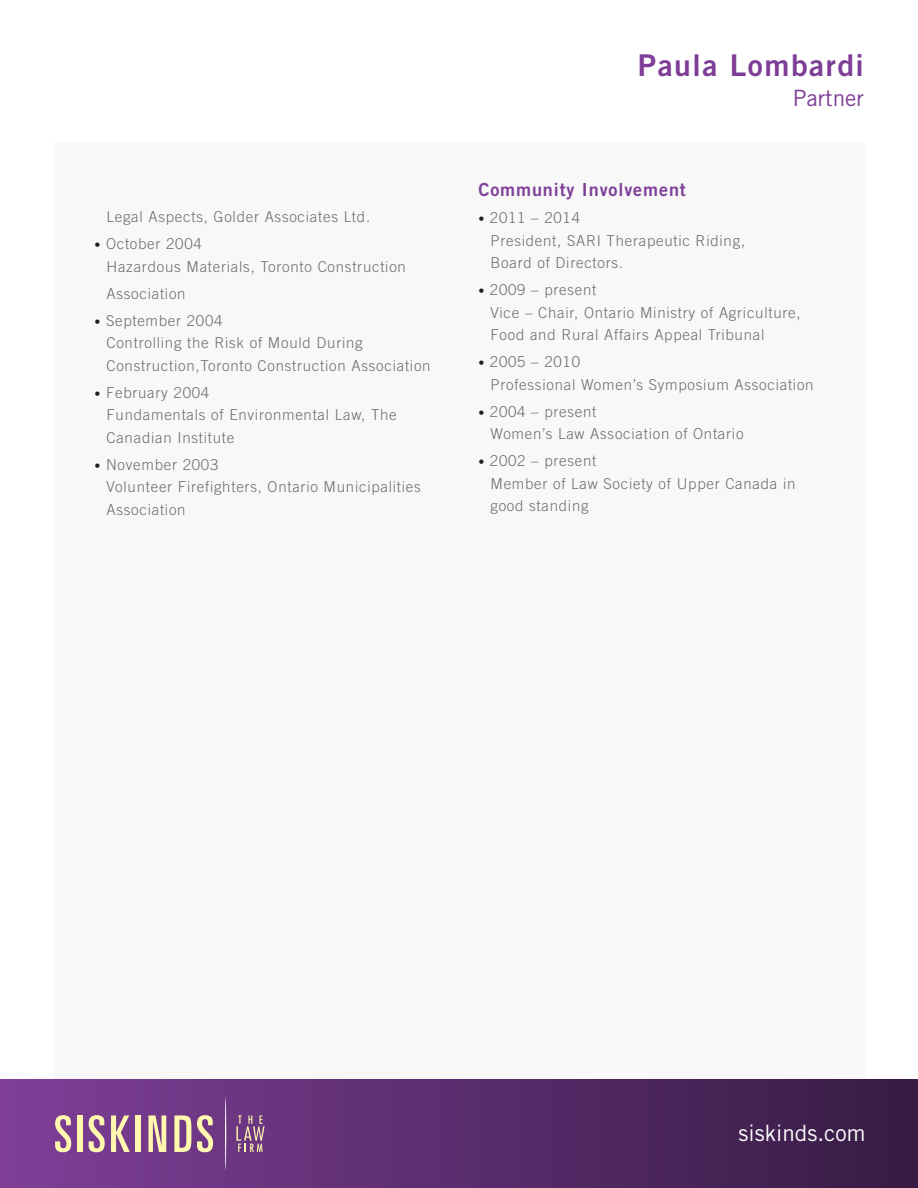
<style>
.page{position:relative;width:918px;height:1188px;background:#fff}
.page>*{position:absolute;margin:0;border:0;box-sizing:border-box;transform-origin:0 0}
.t1{font:30px "Trade Gothic LT Std Bd 2";letter-spacing:.05em;color:#7e3e98}
.t2{font:22.5px "Trade Gothic LT Std";color:#fff}
.t3{font:22.5px "Trade Gothic LT Std";color:#7e3e98}
.Main_copy{font:18px "Trade Gothic LT Std Bd 2";letter-spacing:.05em;color:#7e3e98}
.Main_copy-2{font:300 15px/22.5px "Trade Gothic LT Std";letter-spacing:.05em;color:#6c6d70}
.s1{font-size:12px;color:#231f20}
</style>
<div class="page">
<div style="left:54px;top:143px;width:810px;height:944px;background:#f8f8f8"></div>
<img style="left:1px;top:1080px;width:917px;height:108px">
<svg style="left:55px;top:1115px;width:16px;height:37px"></svg>
<div style="left:77px;top:1115px;width:5px;height:37px;background:#fff8ae"></div>
<svg style="left:89px;top:1115px;width:16px;height:37px"></svg>
<svg style="left:111px;top:1115px;width:19px;height:37px"></svg>
<div style="left:135px;top:1115px;width:5px;height:37px;background:#fff8ae"></div>
<svg style="left:148px;top:1115px;width:18px;height:37px"></svg>
<svg style="left:174px;top:1115px;width:17px;height:37px"></svg>
<svg style="left:197px;top:1115px;width:16px;height:37px"></svg>
<svg style="left:225px;top:1097px;width:1px;height:73px"></svg>
<svg style="left:236px;top:1115px;width:29px;height:37px"></svg>
<p class="Main_copy-2" style="left:106px;top:205px;width:265px">Legal Aspects, Golder Associates Ltd.</p>
<p class="Main_copy-2" style="left:94px;top:232px;width:109px"><span class="s1">•</span> October 2004</p>
<p class="Main_copy-2" style="left:106px;top:253px;width:301px;line-height:27px">Hazardous Materials, Toronto Construction<br>Association</p>
<p class="Main_copy-2" style="left:94px;top:309px;width:129px"><span class="s1">•</span> September 2004</p>
<p class="Main_copy-2" style="left:106px;top:331px;width:326px">Controlling the Risk of Mould During<br>Construction,Toronto Construction Association</p>
<p class="Main_copy-2" style="left:94px;top:381px;width:116px"><span class="s1">•</span> February 2004</p>
<p class="Main_copy-2" style="left:106px;top:403px;width:292px">Fundamentals of Environmental Law, The<br>Canadian Institute</p>
<p class="Main_copy-2" style="left:94px;top:453px;width:125px"><span class="s1">•</span> November 2003</p>
<p class="Main_copy-2" style="left:106px;top:475px;width:316px">Volunteer Firefighters, Ontario Municipalities<br>Association</p>
<p class="t1" style="left:638px;top:46px;width:228px">Paula Lombardi</p>
<p class="t3" style="left:793px;top:84px;width:73px">Partner</p>
<p class="Main_copy" style="left:478px;top:179px;width:209px">Community Involvement</p>
<p class="Main_copy-2" style="left:478px;top:206px;width:103px"><span class="s1">•</span> 2011 – 2014</p>
<p class="Main_copy-2" style="left:490px;top:229px;width:256px">President, SARI Therapeutic Riding,</p>
<p class="Main_copy-2" style="left:490px;top:251px;width:134px">Board of Directors.</p>
<p class="Main_copy-2" style="left:478px;top:278px;width:119px"><span class="s1">•</span> 2009 – present</p>
<p class="Main_copy-2" style="left:490px;top:301px;width:312px">Vice – Chair, Ontario Ministry of Agriculture,<br>Food and Rural Affairs Appeal Tribunal</p>
<p class="Main_copy-2" style="left:478px;top:350px;width:103px"><span class="s1">•</span> 2005 – 2010</p>
<p class="Main_copy-2" style="left:490px;top:373px;width:325px">Professional Women’s Symposium Association</p>
<p class="Main_copy-2" style="left:478px;top:400px;width:119px"><span class="s1">•</span> 2004 – present</p>
<p class="Main_copy-2" style="left:490px;top:422px;width:255px">Women’s Law Association of Ontario</p>
<p class="Main_copy-2" style="left:478px;top:449px;width:119px"><span class="s1">•</span> 2002 – present</p>
<p class="Main_copy-2" style="left:490px;top:472px;width:307px">Member of Law Society of Upper Canada in good standing</p>
<h2 class="t2" style="left:739px;top:1120px;width:128px">siskinds.com</h2>
</div>
